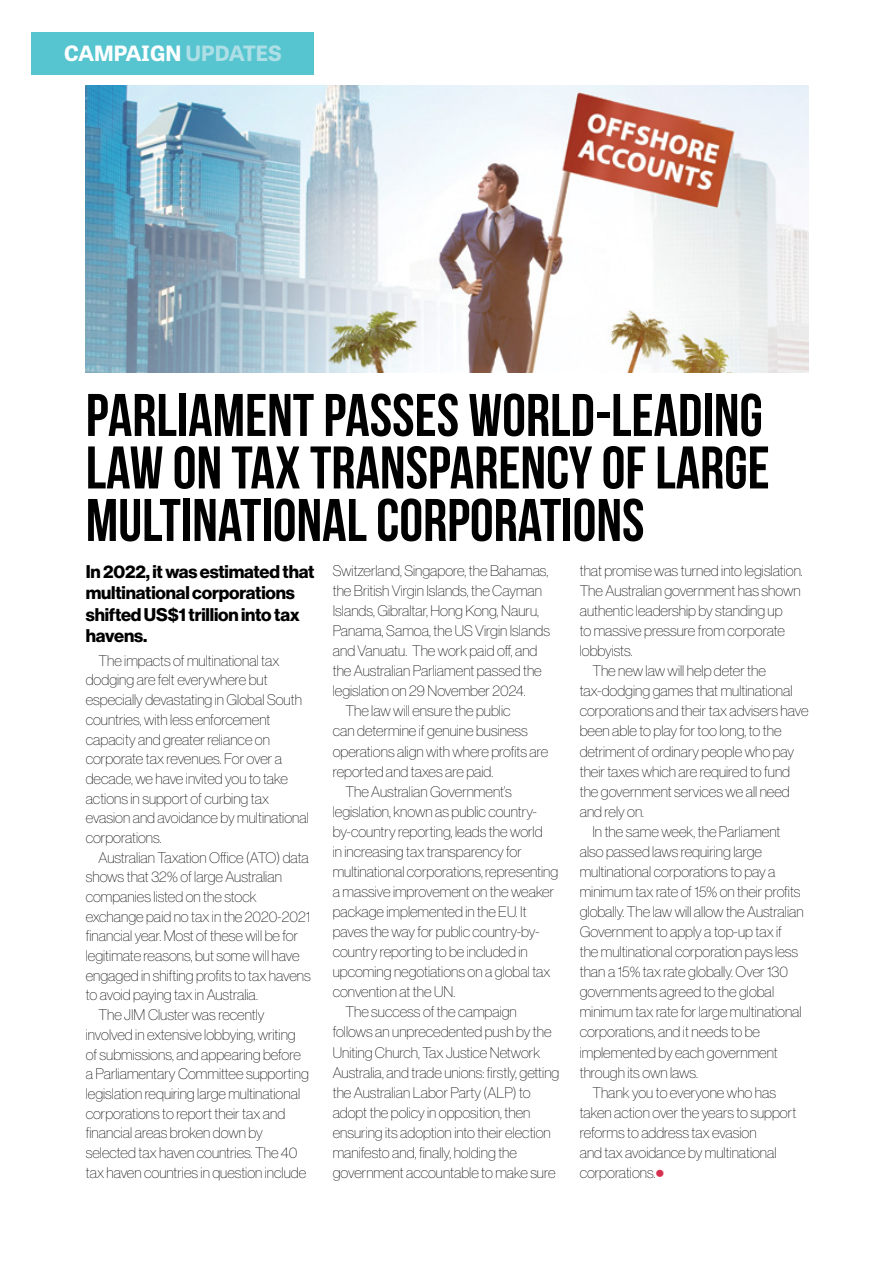
<style>
.page{position:relative;width:893px;height:1263px;background:#fff}
.page>*{position:absolute;margin:0;border:0;box-sizing:border-box;transform-origin:0 0}
.Heading_2{font:700 60px/52.5px "Bebas Neue";color:#000;text-align:justify}
.t1{font:700 21px "Tablet Gothic Wide";color:#fff}
.Lede{font:18px/21.1px "N Haas Grotesk DS Pro 75 Bd";letter-spacing:-.01em;color:#000}
.Body{font:15px/20.1px "N Haas Grotesk DS Pro 25 Th";color:#000}
.s1{color:#aedfe6}
.s2{font-family:"N Haas Grotesk DS Pro 75 Bd";font-size:24px;color:#d5314f}
</style>
<div class="page">
<div style="left:32px;top:32px;width:282px;height:42px;background:#56c5d0"></div>
<img style="left:85px;top:85px;width:723px;height:288px">
<p class="t1" style="left:64px;top:38px;width:219px">CAMPAIGN <span class="s1">UPDATES</span></p>
<p class="Heading_2" style="left:86px;top:388px;width:685px">PARLIAMENT PASSES WORLD-LEADING LAW ON TAX TRANSPARENCY OF LARGE MULTINATIONAL CORPORATIONS</p>
<p class="Lede" style="left:86px;top:562px;width:230px">In 2022, it was estimated that multinational corporations shifted US$1 trillion into tax havens.</p>
<p class="Body" style="left:86px;top:651px;width:225px;line-height:19.6px;text-indent:13px">The impacts of multinational tax dodging are felt everywhere but especially devastating in Global South countries, with less enforcement capacity and greater reliance on corporate tax revenues. For over a decade, we have invited you to take actions in support of curbing tax evasion and avoidance by multinational corporations.</p>
<p class="Body" style="left:86px;top:847px;width:227px;line-height:19.6px;text-indent:13px">Australian Taxation Office (ATO) data shows that 32% of large Australian companies listed on the stock exchange paid no tax in the 2020-2021 financial year. Most of these will be for legitimate reasons, but some will have engaged in shifting profits to tax havens to avoid paying tax in Australia.</p>
<p class="Body" style="left:86px;top:1005px;width:225px;line-height:19.6px;text-indent:13px">The JIM Cluster was recently involved in extensive lobbying, writing of submissions, and appearing before a Parliamentary Committee supporting legislation requiring large multinational corporations to report their tax and financial areas broken down by selected tax haven countries. The 40 tax haven countries in question include</p>
<p class="Body" style="left:333px;top:561px;width:219px">Switzerland, Singapore, the Bahamas, the British Virgin Islands, the Cayman Islands, Gibraltar, Hong Kong, Nauru, Panama, Samoa, the US Virgin Islands and Vanuatu. The work paid off, and the Australian Parliament passed the legislation on 29 November 2024.</p>
<p class="Body" style="left:333px;top:701px;width:217px;text-indent:13px">The law will ensure the public<br>can determine if genuine business operations align with where profits are reported and taxes are paid.</p>
<p class="Body" style="left:333px;top:781px;width:227px;text-indent:13px">The Australian Government’s legislation, known as public country&shy;by-country reporting, leads the world<br>in increasing tax transparency for multinational corporations, representing a massive improvement on the weaker package implemented in the EU. It paves the way for public country-by&shy;country reporting to be included in upcoming negotiations on a global tax convention at the UN.</p>
<p class="Body" style="left:333px;top:1002px;width:228px;text-indent:13px">The success of the campaign follows an unprecedented push by the Uniting Church, Tax Justice Network Australia, and trade unions: firstly, getting the Australian Labor Party (ALP) to adopt the policy in opposition, then ensuring its adoption into their election manifesto and, finally, holding the government accountable to make sure</p>
<p class="Body" style="left:580px;top:561px;width:225px">that promise was turned into legislation.<br>The Australian government has shown authentic leadership by standing up<br>to massive pressure from corporate lobbyists.</p>
<p class="Body" style="left:580px;top:661px;width:230px;text-indent:13px">The new law will help deter the tax-dodging games that multinational corporations and their tax advisers have been able to play for too long, to the detriment of ordinary people who pay their taxes which are required to fund the government services we all need and rely on.</p>
<p class="Body" style="left:580px;top:821px;width:225px;text-indent:13px">In the same week, the Parliament also passed laws requiring large multinational corporations to pay a minimum tax rate of 15% on their profits globally. The law will allow the Australian Government to apply a top-up tax if the multinational corporation pays less than a 15% tax rate globally. Over 130 governments agreed to the global minimum tax rate for large multinational corporations, and it needs to be implemented by each government through its own laws.</p>
<p class="Body" style="left:580px;top:1082px;width:218px;text-indent:13px">Thank you to everyone who has taken action over the years to support reforms to address tax evasion<br>and tax avoidance by multinational corporations.<span class="s2">•</span></p>
</div>
